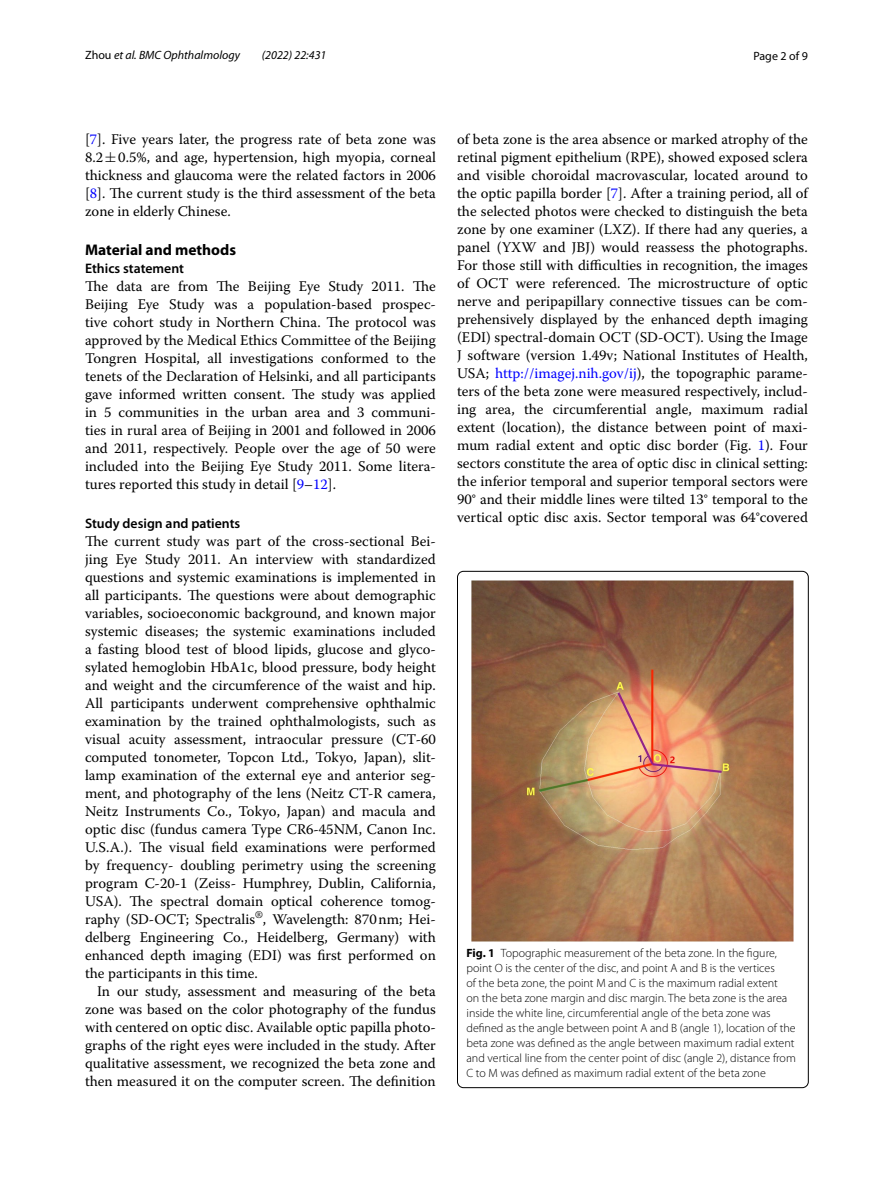
<style>
.page{position:relative;width:893px;height:1187px;background:#fff}
.page>*{position:absolute;margin:0;border:0;box-sizing:border-box;transform-origin:0 0}
.t1{font:700 15.45px "Myriad Pro";color:#000}
.t2{font:14.7px/18px "Warnock Pro";color:#000;text-align:justify}
.t3{font:600 13.8px "Myriad Pro";color:#000}
.t4{font:300 12px/15px "Myriad Pro";color:#000}
.t5{font:italic 12px "Myriad Pro";color:#000}
.t6{font:12px "Myriad Pro";color:#000}
.s1{font-style:normal}
.s2{color:#00f}
.s3{font-family:"MTSY"}
.s4{font-weight:700}
</style>
<div class="page">
<img style="left:472px;top:580px;width:322px;height:361px">
<p class="t5" style="left:85px;top:48px;width:156px"><span class="s1">Zhou</span> et al. BMC Ophthalmology</p>
<p class="t5" style="left:262px;top:48px;width:66px">(2022) 22:431</p>
<p class="t6" style="left:753px;top:48px;width:56px">Page 2 of 9</p>
<p class="t2" style="left:85px;top:130px;width:352px">[<span class="s2">7</span>]. Five years later, the progress rate of beta zone was 8.2<span class="s3">±</span>0.5%, and age, hypertension, high myopia, corneal thickness and glaucoma were the related factors in 2006 [<span class="s2">8</span>]. The current study is the third assessment of the beta zone in elderly Chinese.</p>
<p class="t1" style="left:85px;top:239px;width:153px">Material and methods</p>
<p class="t3" style="left:85px;top:259px;width:101px">Ethics statement</p>
<p class="t2" style="left:85px;top:276px;width:352px">The data are from The Beijing Eye Study 2011. The Beijing Eye Study was a population-based prospec&shy;tive cohort study in Northern China. The protocol was approved by the Medical Ethics Committee of the Beijing Tongren Hospital, all investigations conformed to the tenets of the Declaration of Helsinki, and all participants gave informed written consent. The study was applied in 5 communities in the urban area and 3 communi&shy;ties in rural area of Beijing in 2001 and followed in 2006 and 2011, respectively. People over the age of 50 were included into the Beijing Eye Study 2011. Some litera&shy;tures reported this study in detail [<span class="s2">9</span>–<span class="s2">12</span>].</p>
<p class="t3" style="left:85px;top:514px;width:157px">Study design and patients</p>
<p class="t2" style="left:85px;top:531px;width:352px">The current study was part of the cross-sectional Bei&shy;jing Eye Study 2011. An interview with standardized questions and systemic examinations is implemented in all participants. The questions were about demographic variables, socioeconomic background, and known major systemic diseases; the systemic examinations included a fasting blood test of blood lipids, glucose and glyco&shy;sylated hemoglobin HbA1c, blood pressure, body height and weight and the circumference of the waist and hip.<br>All participants underwent comprehensive ophthalmic examination by the trained ophthalmologists, such as visual acuity assessment, intraocular pressure (CT-60 computed tonometer, Topcon Ltd., Tokyo, Japan), slit&shy;lamp examination of the external eye and anterior seg&shy;ment, and photography of the lens (Neitz CT-R camera, Neitz Instruments Co., Tokyo, Japan) and macula and optic disc (fundus camera Type CR6-45NM, Canon Inc.<br>U.S.A.). The visual field examinations were performed by frequency- doubling perimetry using the screening program C-20-1 (Zeiss- Humphrey, Dublin, California, USA). The spectral domain optical coherence tomog&shy;raphy (SD-OCT; Spectralis<sup>®</sup>, Wavelength: 870nm; Hei&shy;delberg Engineering Co., Heidelberg, Germany) with enhanced depth imaging (EDI) was first performed on the participants in this time.</p>
<p class="t2" style="left:85px;top:981px;width:352px;text-indent:12px">In our study, assessment and measuring of the beta zone was based on the color photography of the fundus with centered on optic disc. Available optic papilla photo&shy;graphs of the right eyes were included in the study. After qualitative assessment, we recognized the beta zone and then measured it on the computer screen. The definition</p>
<p class="t2" style="left:457px;top:130px;width:352px">of beta zone is the area absence or marked atrophy of the retinal pigment epithelium (RPE), showed exposed sclera and visible choroidal macrovascular, located around to the optic papilla border [<span class="s2">7</span>]. After a training period, all of the selected photos were checked to distinguish the beta zone by one examiner (LXZ). If there had any queries, a panel (YXW and JBJ) would reassess the photographs.<br>For those still with difficulties in recognition, the images of OCT were referenced. The microstructure of optic nerve and peripapillary connective tissues can be com&shy;prehensively displayed by the enhanced depth imaging (EDI) spectral-domain OCT (SD-OCT). Using the Image J software (version 1.49v; National Institutes of Health, USA; <span class="s2">http://imagej.nih.gov/ij</span>), the topographic parame&shy;ters of the beta zone were measured respectively, includ&shy;ing area, the circumferential angle, maximum radial extent (location), the distance between point of maxi&shy;mum radial extent and optic disc border (Fig. <span class="s2">1</span>). Four sectors constitute the area of optic disc in clinical setting: the inferior temporal and superior temporal sectors were 90° and their middle lines were tilted 13° temporal to the vertical optic disc axis. Sector temporal was 64°covered</p>
<p class="t4" style="left:466px;top:945px;width:331px"><span class="s4">Fig. 1</span> Topographic measurement of the beta zone. In the figure, point O is the center of the disc, and point A and B is the vertices<br>of the beta zone, the point M and C is the maximum radial extent<br>on the beta zone margin and disc margin. The beta zone is the area inside the white line, circumferential angle of the beta zone was defined as the angle between point A and B (angle 1), location of the beta zone was defined as the angle between maximum radial extent and vertical line from the center point of disc (angle 2), distance from C to M was defined as maximum radial extent of the beta zone</p>
</div>
